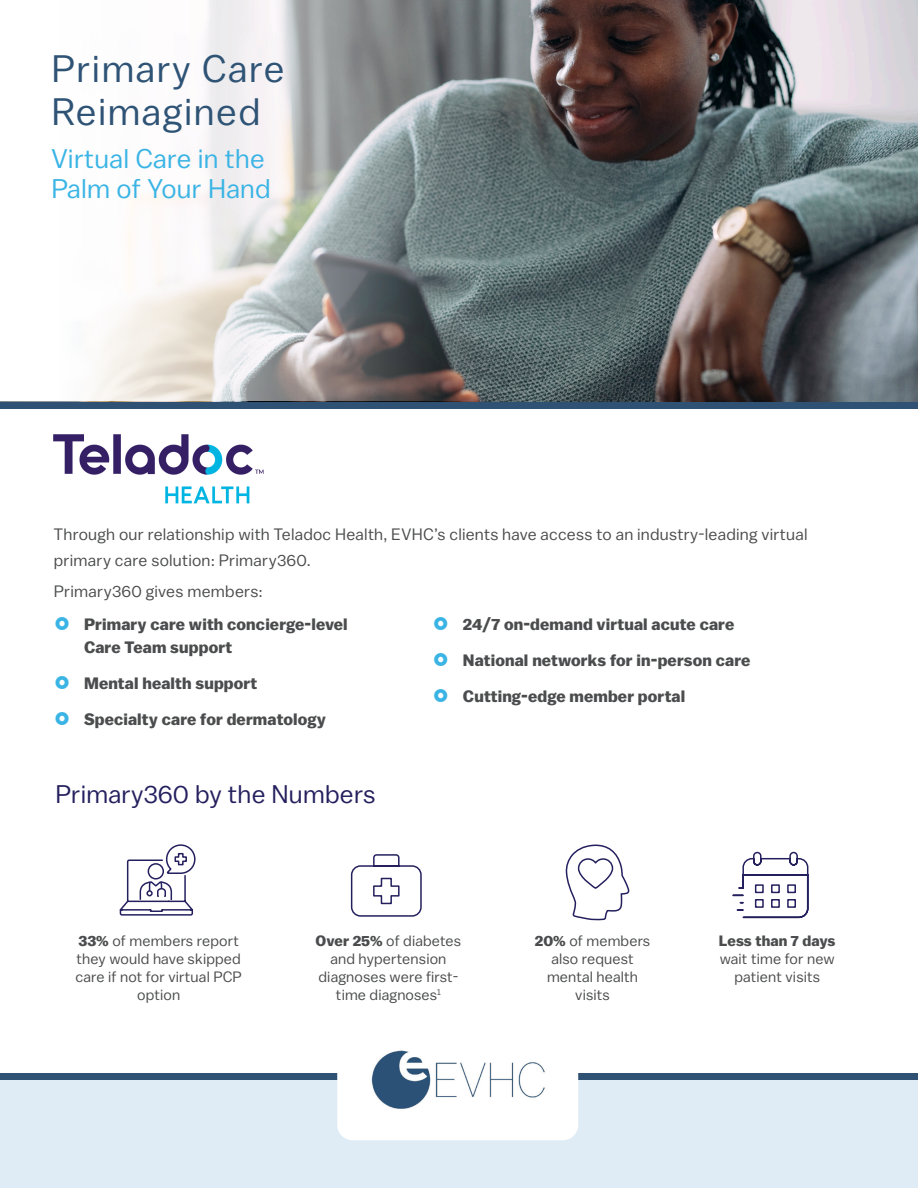
<style>
.page{position:relative;width:918px;height:1188px;background:#fff}
.page>*{position:absolute;margin:0;border:0;box-sizing:border-box;transform-origin:0 0}
.HB_Bullet_Copy{font:38.25px/42.9px "Balto";letter-spacing:.04em;color:#2e5375}
.HB_Bullet_Copy-2{font:27px/30px "Balto";letter-spacing:.01em;color:#3ab4e5}
.t1{font:25.5px "Balto";letter-spacing:.01em;color:#24205e}
.t2{font:700 16.5px/22.5px "Balto";letter-spacing:.01em;color:#4b4c4d}
.t3{font:16.5px/25.5px "Balto";letter-spacing:.015em;color:#4b4c4d}
.t4{font:15px/18px "Balto";letter-spacing:.01em;color:#4b4c4d;text-align:center}
.s1{font-weight:700}
</style>
<div class="page">
<div style="left:0;top:1077px;width:918px;height:111px;background:#dfecf5"></div>
<div style="left:0;top:1074px;width:918px;height:6px;background:#2f5274"></div>
<div style="left:337px;top:1015px;width:241px;height:125px;background:#fff;border-radius:15px"></div>
<img style="left:0;top:0;width:918px;height:402px">
<img style="left:371px;top:1050px;width:174px;height:59px">
<svg style="left:0;top:0;width:495px;height:401px"></svg>
<img style="left:53px;top:434px;width:211px;height:70px">
<svg style="left:732px;top:851px;width:77px;height:68px"></svg>
<svg style="left:119px;top:844px;width:77px;height:72px"></svg>
<svg style="left:566px;top:844px;width:64px;height:77px"></svg>
<svg style="left:350px;top:854px;width:72px;height:63px"></svg>
<div style="left:0;top:402px;width:918px;height:7px;background:#2f5274"></div>
<p class="HB_Bullet_Copy" style="left:52px;top:46px;width:234px">Primary Care<br>Reimagined</p>
<p class="HB_Bullet_Copy-2" style="left:52px;top:143px;width:221px">Virtual Care in the<br>Palm of Your Hand</p>
<p class="t3" style="left:54px;top:522px;width:755px">Through our relationship with Teladoc Health, EVHC’s clients have access to an industry-leading virtual primary care solution: Primary360.</p>
<p class="t3" style="left:54px;top:578px;width:210px">Primary360 gives members:</p>
<p class="t2" style="left:84px;top:613px;width:265px">Primary care with concierge-level<br>Care Team support</p>
<p class="t2" style="left:84px;top:672px;width:175px">Mental health support</p>
<p class="t2" style="left:84px;top:708px;width:243px">Specialty care for dermatology</p>
<p class="t1" style="left:55px;top:779px;width:322px">Primary360 by the Numbers</p>
<p class="t2" style="left:463px;top:613px;width:273px">24/7 on-demand virtual acute care</p>
<p class="t2" style="left:463px;top:649px;width:289px">National networks for in-person care</p>
<p class="t2" style="left:463px;top:685px;width:224px">Cutting-edge member portal</p>
<p class="t4" style="left:76px;top:931px;width:168px"><span class="s1">33%</span> of members report they would have skipped care if not for virtual PCP option</p>
<p class="t4" style="left:535px;top:932px;width:117px"><span class="s1">20%</span> of members also request mental health visits</p>
<p class="t4" style="left:316px;top:932px;width:147px"><span class="s1">Over 25%</span> of diabetes and hypertension diagnoses were first&shy;time diagnoses<sup>1</sup></p>
<p class="t4" style="left:719px;top:932px;width:118px"><span class="s1">Less than 7 days </span>wait time for new patient visits</p>
</div>
